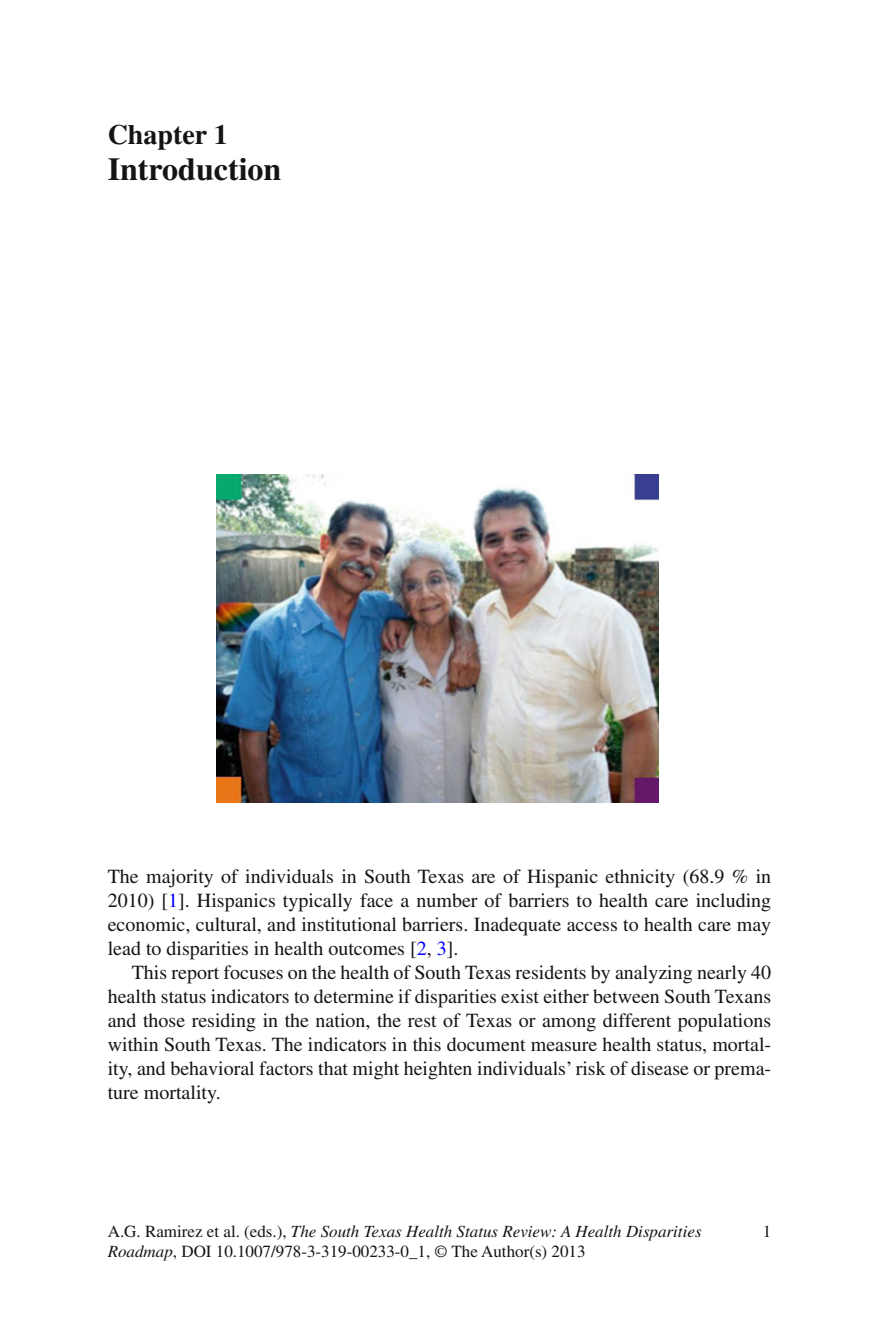
<style>
.page{position:relative;width:879px;height:1333px;background:#fff}
.page>*{position:absolute;margin:0;border:0;box-sizing:border-box;transform-origin:0 0}
.t1{font:700 32px "Xbxygg Times";color:#131413}
.t2{font:700 28px "Xbxygg Times";color:#131413}
.t3{font:20px/24px "Tkyjkk Times";color:#131413;text-align:justify}
.t4{font:italic 17px "Pdmcmh Times";color:#131413}
.t5{font:17px "Tkyjkk Times";color:#131413}
.s1{color:#00f}
.s2{font-family:"Tkyjkk Times";font-style:normal}
.s3{font-family:"Pdmcmh Times";font-style:italic}
</style>
<div class="page">
<img style="left:216px;top:474px;width:442px;height:328px">
<h2 class="t2" style="left:108px;top:125px;width:122px">Chapter 1</h2>
<h1 class="t1" style="left:108px;top:158px;width:175px">Introduction</h1>
<p class="t3" style="left:108px;top:866px;width:665px">The majority of individuals in South Texas are of Hispanic ethnicity (68.9 % in 2010) [ <span class="s1">1</span> ]. Hispanics typically face a number of barriers to health care including economic, cultural, and institutional barriers. Inadequate access to health care may lead to disparities in health outcomes [ <span class="s1">2</span> , <span class="s1">3</span> ].</p>
<p class="t3" style="left:108px;top:962px;width:665px;text-indent:24px">This report focuses on the health of South Texas residents by analyzing nearly 40 health status indicators to determine if disparities exist either between South Texans and those residing in the nation, the rest of Texas or among different populations within South Texas. The indicators in this document measure health status, mortal&shy;ity, and behavioral factors that might heighten individuals’ risk of disease or prema&shy;ture mortality.</p>
<p class="t4" style="left:108px;top:1225px;width:595px"><span class="s2">A.G. Ramirez et al. (eds.),</span> The South Texas Health Status Review: A Health Disparities</p>
<p class="t5" style="left:763px;top:1225px;width:10px">1</p>
<p class="t5" style="left:108px;top:1245px;width:479px"><span class="s3">Roadmap</span>, DOI 10.1007/978-3-319-00233-0_1, © The Author(s) 2013</p>
</div>
